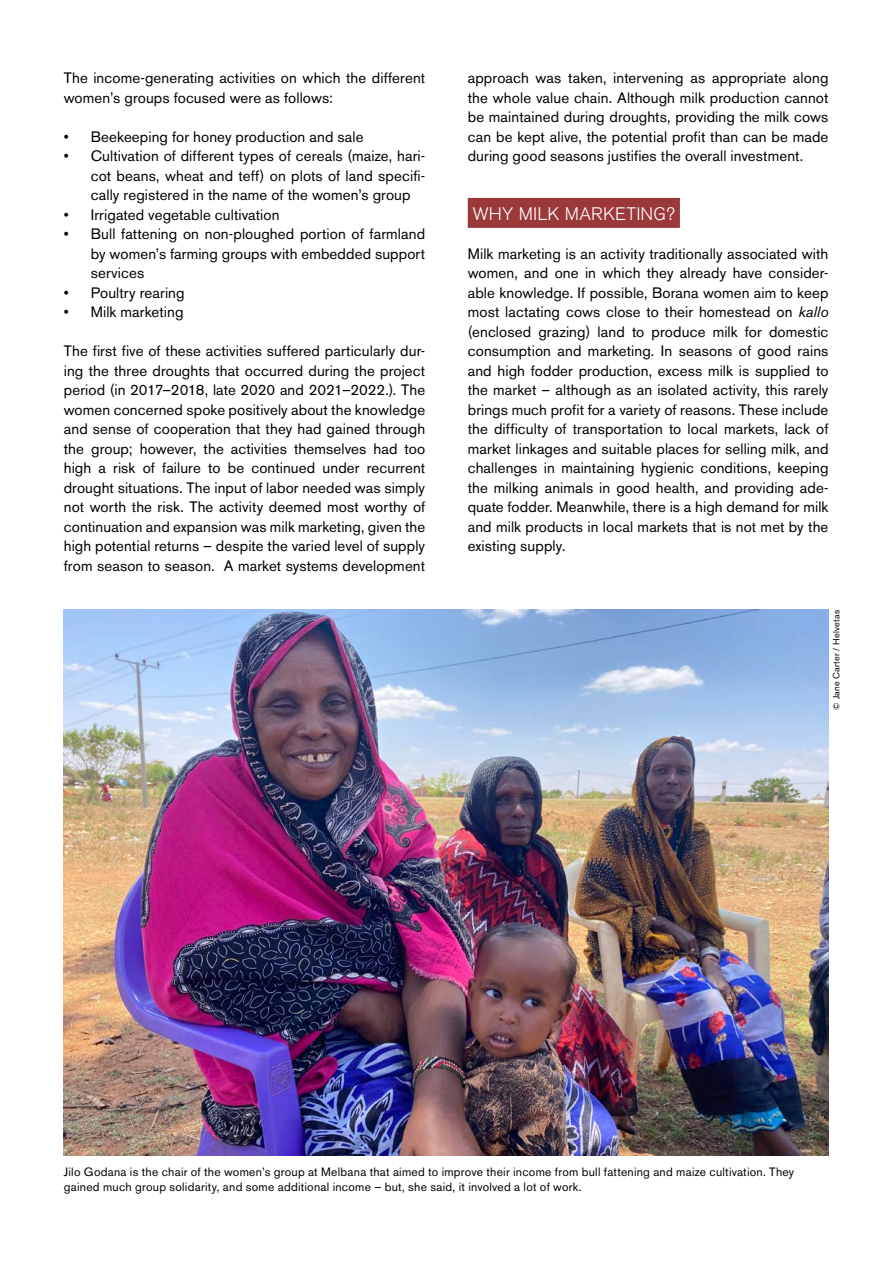
<style>
.page{position:relative;width:893px;height:1263px;background:#fff}
.page>*{position:absolute;margin:0;border:0;box-sizing:border-box;transform-origin:0 0}
.t1{font:300 18px "Akzidenz Grotesk BE";letter-spacing:.01em;color:#fff}
.t2{font:15px/19.5px "Akzidenz Grotesk BE";letter-spacing:.01em;color:#000;text-align:justify}
.t3{font:12px/15px "Akzidenz Grotesk BE";letter-spacing:.02em;color:#000}
.t4{font:9px "Akzidenz Grotesk BE";letter-spacing:.035em;color:#000}
.s1{font-style:italic}
</style>
<div class="page">
<div style="left:468px;top:198px;width:212px;height:30px;background:#9b383a"></div>
<img style="left:64px;top:610px;width:765px;height:546px">
<p class="t2" style="left:64px;top:68px;width:363px">The income-generating activities on which the different women’s groups focused were as follows:</p>
<p class="t2" style="left:64px;top:127px;width:301px">• Beekeeping for honey production and sale</p>
<p class="t2" style="left:91px;top:146px;width:336px;text-indent:-27px">• Cultivation of different types of cereals (maize, hari&shy;cot beans, wheat and teff) on plots of land specifi&shy;cally registered in the name of the women’s group</p>
<p class="t2" style="left:64px;top:205px;width:217px">• Irrigated vegetable cultivation</p>
<p class="t2" style="left:91px;top:224px;width:336px;text-indent:-27px">• Bull fattening on non-ploughed portion of farmland by women’s farming groups with embedded support services</p>
<p class="t2" style="left:64px;top:283px;width:122px">• Poultry rearing</p>
<p class="t2" style="left:64px;top:302px;width:121px">• Milk marketing</p>
<p class="t2" style="left:64px;top:341px;width:363px">The first five of these activities suffered particularly dur&shy;ing the three droughts that occurred during the project period (in 2017–2018, late 2020 and 2021–2022.). The women concerned spoke positively about the knowledge and sense of cooperation that they had gained through the group; however, the activities themselves had too high a risk of failure to be continued under recurrent drought situations. The input of labor needed was simply not worth the risk. The activity deemed most worthy of continuation and expansion was milk marketing, given the high potential returns – despite the varied level of supply from season to season. A market systems development</p>
<p class="t2" style="left:468px;top:68px;width:362px">approach was taken, intervening as appropriate along the whole value chain. Although milk production cannot be maintained during droughts, providing the milk cows can be kept alive, the potential profit than can be made during good seasons justifies the overall investment.</p>
<p class="t1" style="left:473px;top:203px;width:203px">WHY MILK MARKETING?</p>
<p class="t2" style="left:468px;top:244px;width:362px">Milk marketing is an activity traditionally associated with women, and one in which they already have consider&shy;able knowledge. If possible, Borana women aim to keep most lactating cows close to their homestead on <span class="s1">kallo </span>(enclosed grazing) land to produce milk for domestic consumption and marketing. In seasons of good rains and high fodder production, excess milk is supplied to the market – although as an isolated activity, this rarely brings much profit for a variety of reasons. These include the difficulty of transportation to local markets, lack of market linkages and suitable places for selling milk, and challenges in maintaining hygienic conditions, keeping the milking animals in good health, and providing ade&shy;quate fodder. Meanwhile, there is a high demand for milk and milk products in local markets that is not met by the existing supply.</p>
<p class="t4" style="left:831px;top:709px;width:101px;rotate:-90deg">© Jane Carter / Helvetas</p>
<p class="t3" style="left:64px;top:1164px;width:732px">Jilo Godana is the chair of the women’s group at Melbana that aimed to improve their income from bull fattening and maize cultivation. They gained much group solidarity, and some additional income – but, she said, it involved a lot of work.</p>
</div>
